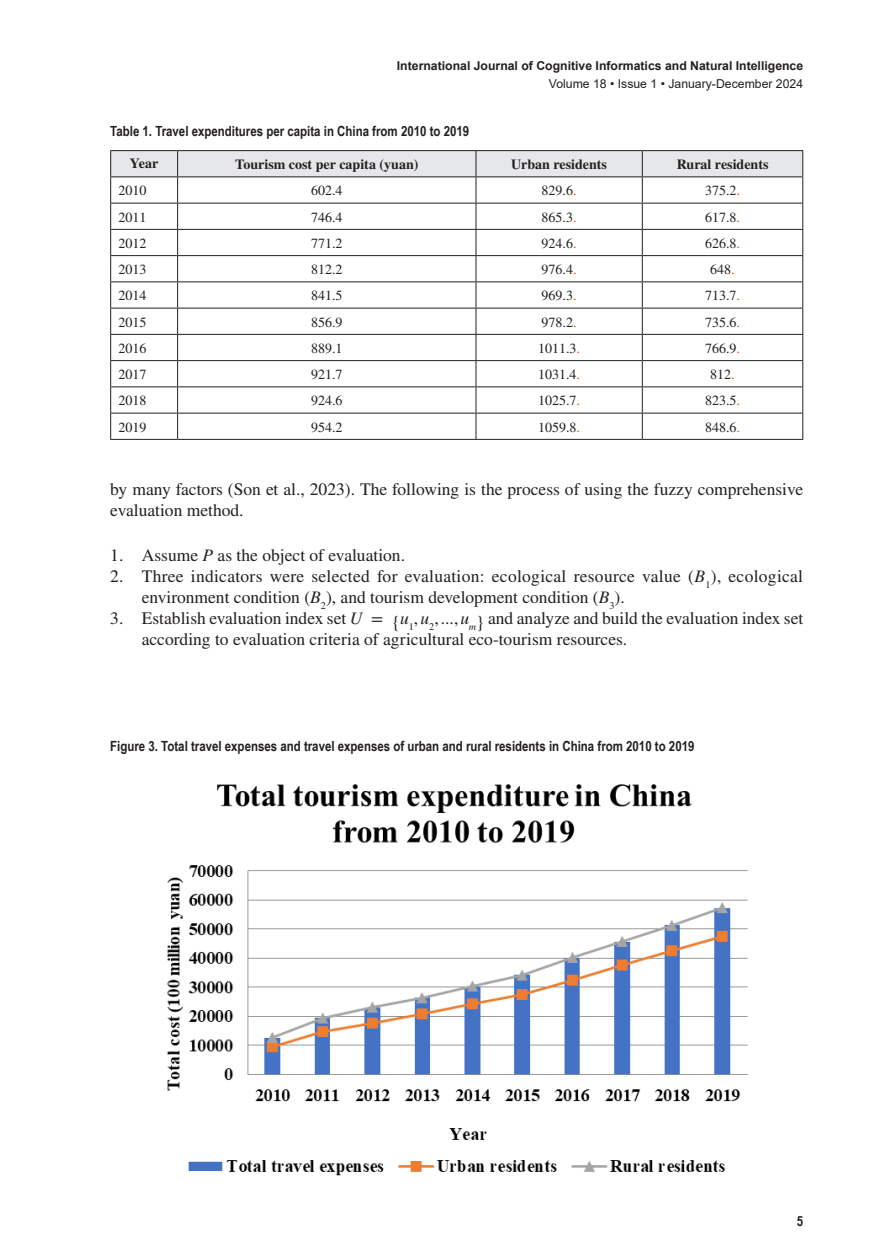
<style>
.page{position:relative;width:882px;height:1260px;background:#fff}
.page>*{position:absolute;margin:0;border:0;box-sizing:border-box;transform-origin:0 0}
.list_1n_Middle{font:17.5px/21px "STIX General";color:#231f20}
.Para_No_Ind{font:17.5px/21px "STIX General";color:#231f20}
.list_1n_First{font:17.5px "STIX General";color:#231f20}
.Tbl_Body{font:14px "STIX General";color:#231f20}
.Fig_Title{font:700 14px "Arial Narrow";color:#231f20}
.thead_entry{font:700 14px "STIX General";color:#231f20}
.Tbl_Title{font:700 14px "Arial Narrow";color:#231f20}
.t1{font:700 12.25px "Arial";color:#231f20}
.t2{font:12.25px "Arial";color:#231f20}
.s1{color:#ff320a}
.s2{font-style:italic}
.s3{font-size:17.85px}
</style>
<div class="page">
<img style="left:167px;top:784px;width:581px;height:392px">
<hr style="left:110px;top:150px;width:68px;height:1px;background:#231f20">
<hr style="left:178px;top:150px;width:298px;height:1px;background:#231f20">
<hr style="left:476px;top:150px;width:166px;height:1px;background:#231f20">
<hr style="left:642px;top:150px;width:161px;height:1px;background:#231f20">
<svg style="left:110px;top:151px;width:693px;height:288px"></svg>
<hr style="left:110px;top:439px;width:68px;height:1px;background:#231f20">
<hr style="left:178px;top:439px;width:298px;height:1px;background:#231f20">
<hr style="left:476px;top:439px;width:166px;height:1px;background:#231f20">
<hr style="left:642px;top:439px;width:161px;height:1px;background:#231f20">
<p class="t1" style="left:397px;top:57px;width:408px">International Journal of Cognitive Informatics and Natural Intelligence</p>
<p class="t2" style="left:549px;top:75px;width:256px">Volume 18 • Issue 1 • January-December 2024</p>
<p class="Tbl_Title" style="left:110px;top:121px;width:361px">Table 1. Travel expenditures per capita in China from 2010 to 2019</p>
<p class="thead_entry" style="left:130px;top:154px;width:30px">Year</p>
<p class="thead_entry" style="left:235px;top:154px;width:185px">Tourism cost per capita (yuan)</p>
<p class="thead_entry" style="left:511px;top:154px;width:97px">Urban residents</p>
<p class="thead_entry" style="left:677px;top:154px;width:93px">Rural residents</p>
<p class="Tbl_Body" style="left:119px;top:180px;width:29px">2010</p>
<p class="Tbl_Body" style="left:311px;top:180px;width:33px">602.4</p>
<p class="Tbl_Body" style="left:542px;top:180px;width:36px">829.6<span class="s1">.</span></p>
<p class="Tbl_Body" style="left:705px;top:180px;width:36px">375.2<span class="s1">.</span></p>
<p class="Tbl_Body" style="left:119px;top:207px;width:29px">2011</p>
<p class="Tbl_Body" style="left:311px;top:207px;width:33px">746.4</p>
<p class="Tbl_Body" style="left:542px;top:207px;width:36px">865.3<span class="s1">.</span></p>
<p class="Tbl_Body" style="left:705px;top:207px;width:36px">617.8<span class="s1">.</span></p>
<p class="Tbl_Body" style="left:119px;top:233px;width:29px">2012</p>
<p class="Tbl_Body" style="left:311px;top:233px;width:33px">771.2</p>
<p class="Tbl_Body" style="left:542px;top:233px;width:36px">924.6<span class="s1">.</span></p>
<p class="Tbl_Body" style="left:705px;top:233px;width:36px">626.8<span class="s1">.</span></p>
<p class="Tbl_Body" style="left:119px;top:259px;width:29px">2013</p>
<p class="Tbl_Body" style="left:311px;top:259px;width:33px">812.2</p>
<p class="Tbl_Body" style="left:542px;top:259px;width:36px">976.4<span class="s1">.</span></p>
<p class="Tbl_Body" style="left:710px;top:259px;width:26px">648<span class="s1">.</span></p>
<p class="Tbl_Body" style="left:119px;top:285px;width:29px">2014</p>
<p class="Tbl_Body" style="left:311px;top:285px;width:33px">841.5</p>
<p class="Tbl_Body" style="left:542px;top:285px;width:36px">969.3<span class="s1">.</span></p>
<p class="Tbl_Body" style="left:705px;top:285px;width:36px">713.7<span class="s1">.</span></p>
<p class="Tbl_Body" style="left:119px;top:312px;width:29px">2015</p>
<p class="Tbl_Body" style="left:311px;top:312px;width:33px">856.9</p>
<p class="Tbl_Body" style="left:542px;top:312px;width:36px">978.2<span class="s1">.</span></p>
<p class="Tbl_Body" style="left:705px;top:312px;width:36px">735.6<span class="s1">.</span></p>
<p class="Tbl_Body" style="left:119px;top:338px;width:29px">2016</p>
<p class="Tbl_Body" style="left:311px;top:338px;width:33px">889.1</p>
<p class="Tbl_Body" style="left:538px;top:338px;width:43px">1011.3<span class="s1">.</span></p>
<p class="Tbl_Body" style="left:705px;top:338px;width:36px">766.9<span class="s1">.</span></p>
<p class="Tbl_Body" style="left:119px;top:364px;width:29px">2017</p>
<p class="Tbl_Body" style="left:311px;top:364px;width:33px">921.7</p>
<p class="Tbl_Body" style="left:538px;top:364px;width:43px">1031.4<span class="s1">.</span></p>
<p class="Tbl_Body" style="left:710px;top:364px;width:26px">812<span class="s1">.</span></p>
<p class="Tbl_Body" style="left:119px;top:390px;width:29px">2018</p>
<p class="Tbl_Body" style="left:311px;top:390px;width:33px">924.6</p>
<p class="Tbl_Body" style="left:538px;top:390px;width:43px">1025.7<span class="s1">.</span></p>
<p class="Tbl_Body" style="left:705px;top:390px;width:36px">823.5<span class="s1">.</span></p>
<p class="Tbl_Body" style="left:119px;top:417px;width:29px">2019</p>
<p class="Tbl_Body" style="left:311px;top:417px;width:33px">954.2</p>
<p class="Tbl_Body" style="left:538px;top:417px;width:43px">1059.8<span class="s1">.</span></p>
<p class="Tbl_Body" style="left:705px;top:417px;width:36px">848.6<span class="s1">.</span></p>
<p class="Para_No_Ind" style="left:110px;top:479px;width:695px">by many factors (Son et al., 2023). The following is the process of using the fuzzy comprehensive evaluation method.</p>
<p class="list_1n_First" style="left:110px;top:543px;width:296px">1. Assume <span class="s2">P</span> as the object of evaluation.</p>
<p class="list_1n_Middle" style="left:142px;top:567px;width:663px;text-indent:-32px">2. Three indicators were selected for evaluation: ecological resource value (<span class="s2">B</span><sub>1</sub>), ecological environment condition (<span class="s2">B</span><sub>2</sub>), and tourism development condition (<span class="s2">B</span><sub>3</sub>).</p>
<p class="list_1n_Middle" style="left:142px;top:609px;width:663px;text-indent:-32px">3. Establish evaluation index set <span class="s2">U</span> = <span class="s3">{</span><span class="s2">u</span><sub>1</sub>, <span class="s2">u</span><sub>2</sub>,...,<span class="s2">u</span><sub>m</sub><span class="s3">}</span> and analyze and build the evaluation index set according to evaluation criteria of agricultural eco-tourism resources.</p>
<p class="Fig_Title" style="left:110px;top:735px;width:586px">Figure 3. Total travel expenses and travel expenses of urban and rural residents in China from 2010 to 2019</p>
<p class="Fig_Title" style="left:797px;top:1210px;width:8px">5</p>
</div>
